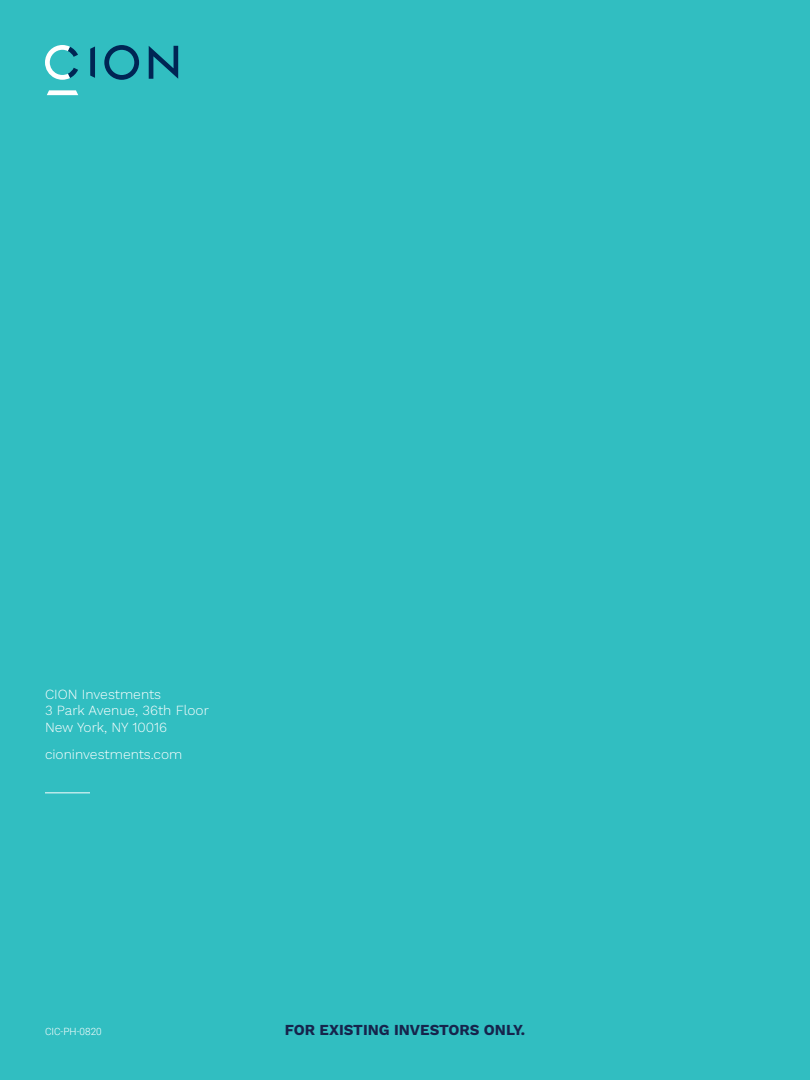
<style>
.page{position:relative;width:810px;height:1080px;background:#31bec1}
.page>*{position:absolute;margin:0;border:0;box-sizing:border-box;transform-origin:0 0}
.t1{font:700 15px "Work Sans";color:#16244c}
.t2{font:300 13.75px/16.5px "Work Sans";color:#fff}
.t3{font:300 10px "Roboto";color:#fff}
</style>
<div class="page">
<hr style="left:45px;top:793px;width:45px;height:1px;background:#fff">
<svg style="left:45px;top:45px;width:33px;height:35px"></svg>
<svg style="left:90px;top:46px;width:5px;height:32px"></svg>
<svg style="left:47px;top:90px;width:31px;height:5px"></svg>
<svg style="left:149px;top:46px;width:29px;height:33px"></svg>
<svg style="left:104px;top:45px;width:35px;height:35px"></svg>
<p class="t2" style="left:45px;top:686px;width:165px">CION Investments<br>3 Park Avenue, 36th Floor<br>New York, NY 10016</p>
<p class="t2" style="left:45px;top:747px;width:139px">cioninvestments.com</p>
<p class="t3" style="left:45px;top:1024px;width:58px">CIC-PH-0820</p>
<p class="t1" style="left:285px;top:1021px;width:242px">FOR EXISTING INVESTORS ONLY.</p>
</div>
